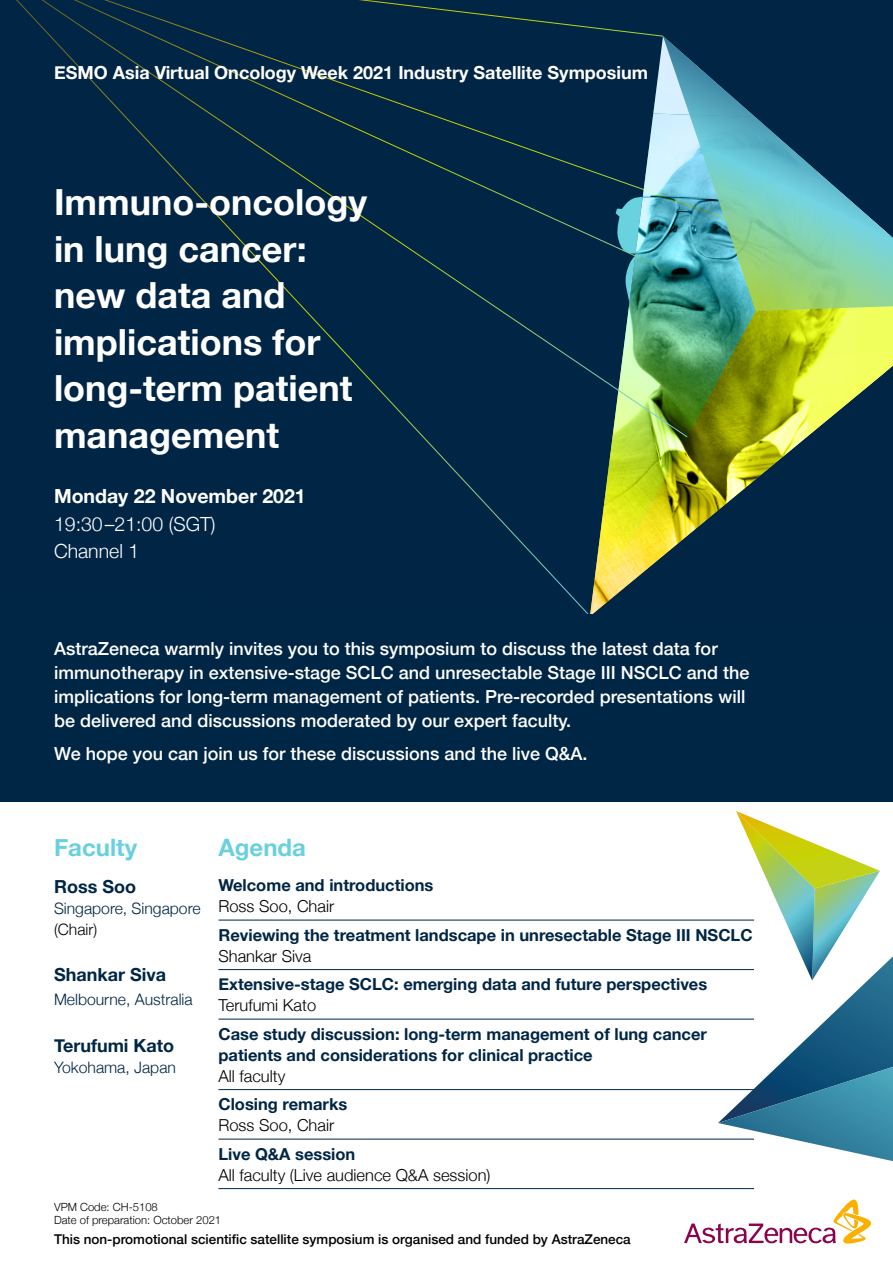
<style>
.page{position:relative;width:893px;height:1263px;background:#fff}
.page>*{position:absolute;margin:0;border:0;box-sizing:border-box;transform-origin:0 0}
.t1{font:700 36px/46.5px "Helvetica Neue";color:#fff}
.t2{font:700 24px "Helvetica Neue";color:#69d1de}
.t3{font:300 19.5px/27px "Helvetica Neue";color:#fff}
.t4{font:700 19.5px "Helvetica Neue";color:#fff}
.t5{font:500 18px/24px "Helvetica Neue";color:#fff}
.t6{font:700 18px "Helvetica Neue";color:#fff}
.t7{font:700 18px "Helvetica Neue";color:#002645}
.t8{font:700 16.5px/21px "Helvetica Neue";color:#002645}
.t9{font:300 16.5px "Helvetica Neue";color:#000}
.t10{font:300 15.75px "Helvetica Neue";color:#002645}
.t11{font:300 15.75px "Helvetica Neue";color:#000}
.t12{font:500 13.5px "Helvetica Neue";color:#000}
.t13{font:300 11.25px/13.5px "Helvetica Neue";color:#000}
</style>
<div class="page">
<div style="left:0;top:0;width:893px;height:801px;background:#002645"></div>
<img style="left:591px;top:311px;width:166px;height:304px">
<svg style="left:890px;top:311px;width:3px;height:57px"></svg>
<svg style="left:757px;top:311px;width:133px;height:167px"></svg>
<svg style="left:688px;top:58px;width:205px;height:253px"></svg>
<img style="left:591px;top:27px;width:97px;height:411px">
<svg style="left:363px;top:1px;width:228px;height:613px"></svg>
<img style="left:616px;top:197px;width:27px;height:106px">
<hr style="left:218px;top:920px;width:536px;height:1px;background:#002645">
<hr style="left:218px;top:969px;width:536px;height:1px;background:#002645">
<hr style="left:218px;top:1019px;width:536px;height:1px;background:#002645">
<hr style="left:218px;top:1089px;width:536px;height:1px;background:#002645">
<hr style="left:218px;top:1139px;width:536px;height:1px;background:#002645">
<hr style="left:218px;top:1188px;width:536px;height:1px;background:#002645">
<svg style="left:718px;top:811px;width:175px;height:350px"></svg>
<div style="left:0;top:0;width:376px;height:373px;background:#002645"></div>
<svg style="left:684px;top:1199px;width:187px;height:45px"></svg>
<p class="t6" style="left:54px;top:58px;width:596px">ESMO Asia Virtual Oncology Week 2021 Industry Satellite Symposium</p>
<h1 class="t1" style="left:54px;top:180px;width:315px">Immuno-oncology in lung cancer: new data and implications for long-term patient management</h1>
<p class="t4" style="left:54px;top:481px;width:253px">Monday 22 November 2021</p>
<p class="t3" style="left:54px;top:509px;width:163px">19:30–21:00 (SGT)<br>Channel 1</p>
<p class="t5" style="left:54px;top:635px;width:697px">AstraZeneca warmly invites you to this symposium to discuss the latest data for immunotherapy in extensive-stage SCLC and unresectable Stage III NSCLC and the implications for long-term management of patients. Pre-recorded presentations will be delivered and discussions moderated by our expert faculty.</p>
<p class="t5" style="left:54px;top:740px;width:535px">We hope you can join us for these discussions and the live Q&amp;A.</p>
<h2 class="t2" style="left:54px;top:829px;width:85px">Faculty</h2>
<h2 class="t2" style="left:218px;top:829px;width:89px">Agenda</h2>
<p class="t7" style="left:54px;top:872px;width:84px">Ross Soo</p>
<p class="t10" style="left:54px;top:895px;width:148px">Singapore, Singapore</p>
<p class="t11" style="left:54px;top:916px;width:45px">(Chair)</p>
<p class="t7" style="left:54px;top:961px;width:114px">Shankar Siva</p>
<p class="t10" style="left:54px;top:987px;width:140px">Melbourne, Australia</p>
<p class="t7" style="left:54px;top:1031px;width:122px">Terufumi Kato</p>
<p class="t10" style="left:54px;top:1054px;width:123px">Yokohama, Japan</p>
<p class="t8" style="left:218px;top:875px;width:217px">Welcome and introductions</p>
<p class="t9" style="left:218px;top:893px;width:117px">Ross Soo, Chair</p>
<p class="t8" style="left:218px;top:925px;width:536px">Reviewing the treatment landscape in unresectable Stage III NSCLC</p>
<p class="t9" style="left:218px;top:942px;width:94px">Shankar Siva</p>
<p class="t8" style="left:218px;top:974px;width:490px">Extensive-stage SCLC: emerging data and future perspectives</p>
<p class="t9" style="left:218px;top:992px;width:99px">Terufumi Kato</p>
<p class="t8" style="left:218px;top:1024px;width:490px">Case study discussion: long-term management of lung cancer patients and considerations for clinical practice</p>
<p class="t9" style="left:218px;top:1062px;width:68px">All faculty</p>
<p class="t8" style="left:218px;top:1094px;width:130px">Closing remarks</p>
<p class="t9" style="left:218px;top:1112px;width:117px">Ross Soo, Chair</p>
<p class="t8" style="left:218px;top:1144px;width:138px">Live Q&amp;A session</p>
<p class="t9" style="left:218px;top:1161px;width:274px">All faculty (Live audience Q&amp;A session)</p>
<p class="t13" style="left:54px;top:1199px;width:169px">VPM Code: CH-5108<br>Date of preparation: October 2021</p>
<p class="t12" style="left:54px;top:1228px;width:578px">This non-promotional scientific satellite symposium is organised and funded by AstraZeneca</p>
</div>
